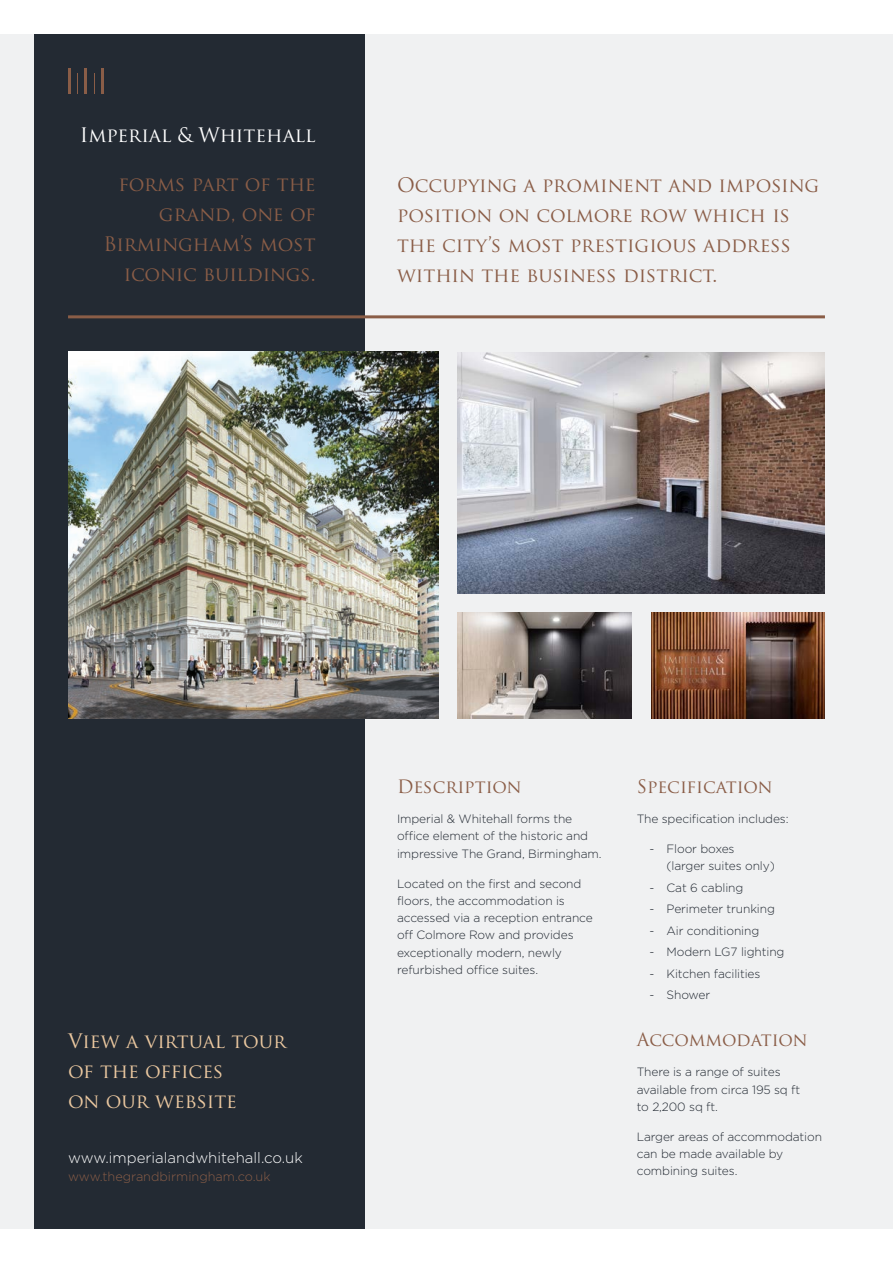
<style>
.page{position:relative;width:893px;height:1263px;background:#fff}
.page>*{position:absolute;margin:0;border:0;box-sizing:border-box;transform-origin:0 0}
.Headers{font:19.5px/30px "Trajan Pro";color:#8a5d47;text-align:right}
.Headers-2{font:19.5px/30px "Trajan Pro";color:#ebc8a0}
.Headers-3{font:19.5px "Trajan Pro";color:#fff}
.Headers-4{font:18px "Trajan Pro";letter-spacing:-.01em;color:#8a5d47}
.t1{font:300 15px "Gotham HTF";color:#fff}
.t2{font:300 12.75px "Gotham HTF";color:#8a5d47}
.Text{font:300 12px/17.2px "Gotham HTF";letter-spacing:-.01em;color:#232a33}
</style>
<div class="page">
<div style="left:0;top:34px;width:893px;height:1195px;background:#f0f1f2"></div>
<div style="left:34px;top:34px;width:331px;height:1195px;background:#232a33"></div>
<hr style="left:68px;top:68px;width:2px;height:26px;background:#8a5d47">
<hr style="left:85px;top:68px;width:2px;height:26px;background:#8a5d47">
<hr style="left:102px;top:68px;width:2px;height:26px;background:#8a5d47">
<svg style="left:77px;top:73px;width:1px;height:21px"></svg>
<svg style="left:94px;top:73px;width:1px;height:21px"></svg>
<img style="left:68px;top:351px;width:371px;height:367px">
<hr style="left:68px;top:315px;width:757px;height:3px;background:#8a5d47">
<img style="left:458px;top:352px;width:367px;height:241px">
<img style="left:458px;top:612px;width:174px;height:106px">
<img style="left:651px;top:612px;width:174px;height:106px">
<p class="Headers-3" style="left:80px;top:123px;width:237px">Imperial &amp; Whitehall</p>
<p class="Headers" style="left:104px;top:169px;width:214px">forms part of the grand, one of<br>Birmingham’s most iconic buildings.</p>
<p class="Headers" style="left:397px;top:170px;width:424px;text-align:left">Occupying a prominent and imposing position on colmore row which is the city’s most prestigious address within the business district.</p>
<p class="Headers-2" style="left:68px;top:1025px;width:220px">View a virtual tour of the offices<br>on our website</p>
<p class="t1" style="left:68px;top:1149px;width:236px">www.imperialandwhitehall.co.uk</p>
<p class="t2" style="left:68px;top:1169px;width:204px">www.thegrandbirmingham.co.uk</p>
<p class="Headers-4" style="left:397px;top:775px;width:126px">Description</p>
<p class="Text" style="left:397px;top:810px;width:206px">Imperial &amp; Whitehall forms the office element of the historic and impressive The Grand, Birmingham.</p>
<p class="Text" style="left:397px;top:875px;width:197px">Located on the first and second floors, the accommodation is accessed via a reception entrance off Colmore Row and provides exceptionally modern, newly refurbished office suites.</p>
<p class="Headers-4" style="left:637px;top:775px;width:137px">Specification</p>
<p class="Text" style="left:637px;top:810px;width:153px">The specification includes:</p>
<p class="Text" style="left:666px;top:840px;width:110px;text-indent:-17px">- Floor boxes (larger suites only)</p>
<p class="Text" style="left:649px;top:879px;width:95px">- Cat 6 cabling</p>
<p class="Text" style="left:649px;top:900px;width:127px">- Perimeter trunking</p>
<p class="Text" style="left:649px;top:922px;width:111px">- Air conditioning</p>
<p class="Text" style="left:649px;top:943px;width:136px">- Modern LG7 lighting</p>
<p class="Text" style="left:649px;top:965px;width:112px">- Kitchen facilities</p>
<p class="Text" style="left:649px;top:986px;width:62px">- Shower</p>
<p class="Headers-4" style="left:637px;top:1028px;width:172px">Accommodation</p>
<p class="Text" style="left:637px;top:1063px;width:165px">There is a range of suites available from circa 195 sq ft to 2,200 sq ft.</p>
<p class="Text" style="left:637px;top:1128px;width:187px">Larger areas of accommodation can be made available by combining suites.</p>
</div>
